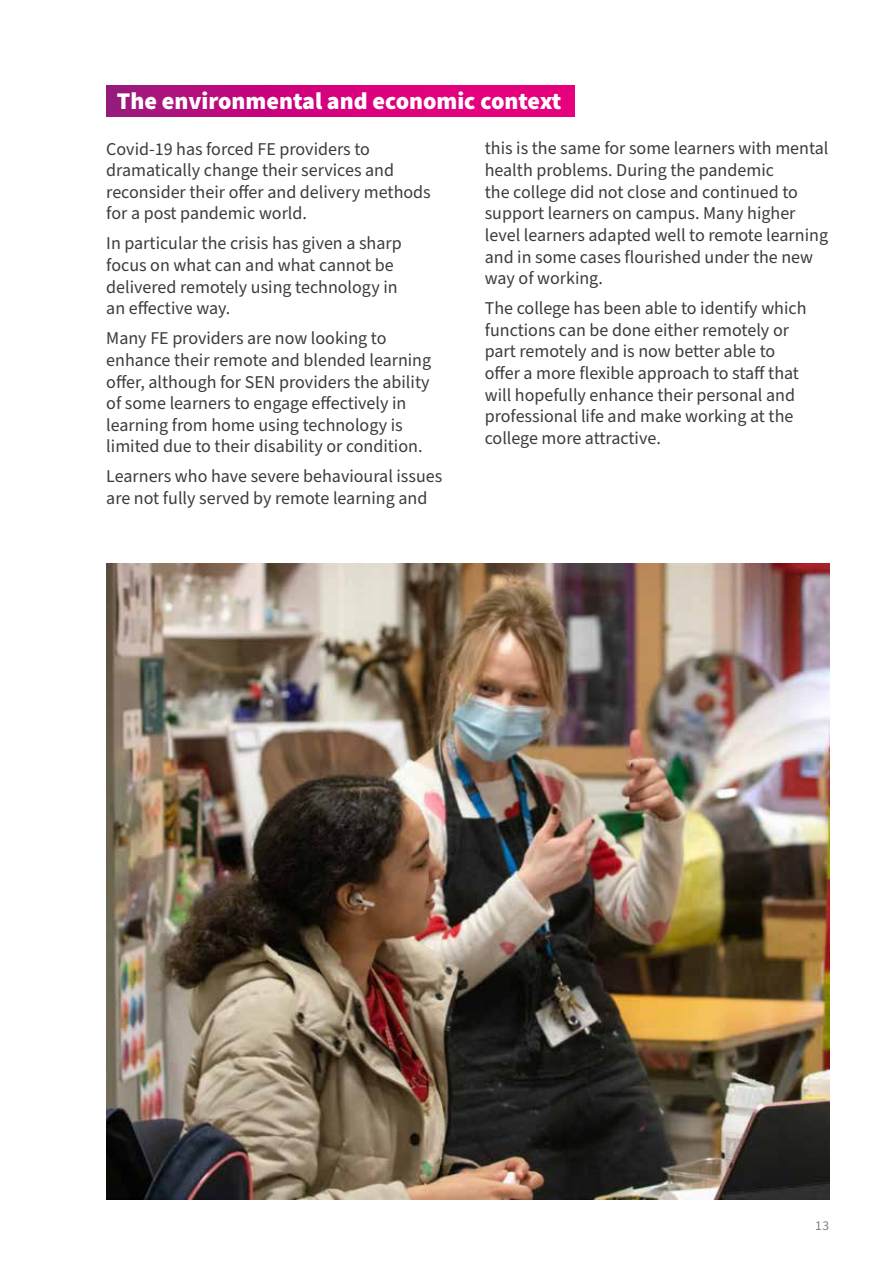
<style>
.page{position:relative;width:893px;height:1263px;background:#fff}
.page>*{position:absolute;margin:0;border:0;box-sizing:border-box;transform-origin:0 0}
.t1{font:900 24px "Source Sans Pro";color:#fff}
.t2{font:18px/21.6px "Source Sans Pro";color:#3c3c3b}
.t3{font:13.5px "Source Sans Pro";color:#000}
</style>
<div class="page">
<img style="left:106px;top:563px;width:723px;height:636px">
<svg style="left:106px;top:85px;width:468px;height:32px;background:#cd057d"></svg>
<h1 class="t1" style="left:117px;top:84px;width:446px">The environmental and economic context</h1>
<p class="t2" style="left:106px;top:138px;width:326px">Covid-19 has forced FE providers to dramatically change their services and reconsider their offer and delivery methods for a post pandemic world.</p>
<p class="t2" style="left:106px;top:233px;width:297px">In particular the crisis has given a sharp focus on what can and what cannot be delivered remotely using technology in an effective way.</p>
<p class="t2" style="left:106px;top:328px;width:326px">Many FE providers are now looking to enhance their remote and blended learning offer, although for SEN providers the ability of some learners to engage effectively in learning from home using technology is limited due to their disability or condition.</p>
<p class="t2" style="left:106px;top:466px;width:337px">Learners who have severe behavioural issues are not fully served by remote learning and</p>
<p class="t2" style="left:485px;top:138px;width:345px">this is the same for some learners with mental health problems. During the pandemic<br>the college did not close and continued to support learners on campus. Many higher level learners adapted well to remote learning and in some cases flourished under the new way of working.</p>
<p class="t2" style="left:485px;top:298px;width:323px">The college has been able to identify which functions can be done either remotely or part remotely and is now better able to offer a more flexible approach to staff that will hopefully enhance their personal and professional life and make working at the college more attractive.</p>
<p class="t3" style="left:816px;top:1216px;width:15px">13</p>
</div>
